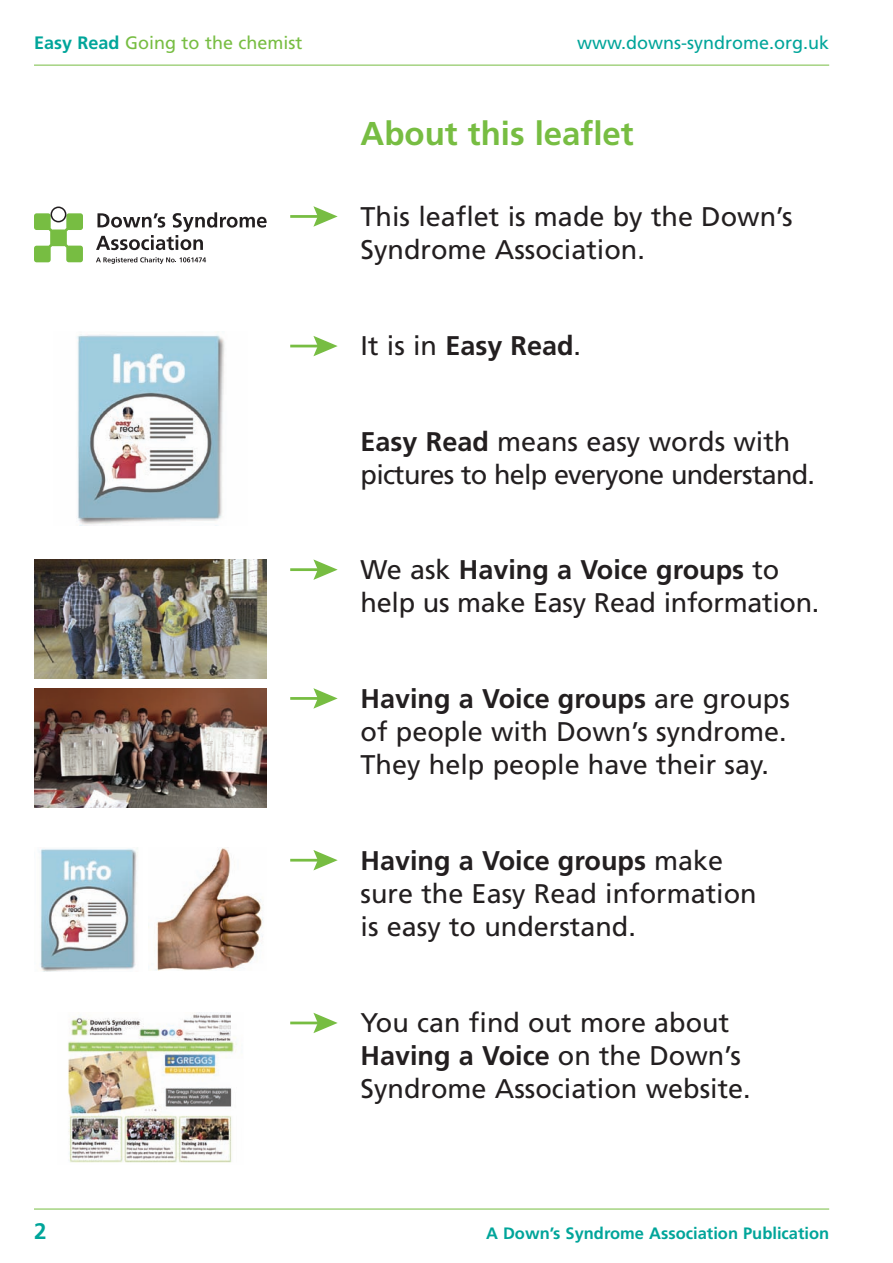
<style>
.page{position:relative;width:893px;height:1263px;background:#fff}
.page>*{position:absolute;margin:0;border:0;box-sizing:border-box;transform-origin:0 0}
.t1{font:700 33px "Frutiger";color:#77bd42}
.t2{font:27px/33px "Frutiger";color:#231f20}
.t3{font:27px/33px "Frutiger";letter-spacing:-.03em;color:#231f20}
.t4{font:700 27px "Frutiger";color:#231f20}
.t5{font:700 22.5px "Frutiger";color:#00a59a}
.t6{font:18px "Frutiger";color:#77bd42}
.t7{font:18px "Frutiger";color:#00a59a}
.t8{font:700 16.5px "Frutiger";color:#00a59a}
.s1{font-weight:700;color:#00a59a}
.s2{font-weight:400}
.s3{font-weight:700}
</style>
<div class="page">
<hr style="left:34px;top:65px;width:795px;height:1px;background:#77bd42">
<hr style="left:34px;top:1209px;width:795px;height:1px;background:#77bd42">
<hr style="left:290px;top:215px;width:31px;height:3px;background:#77bd42">
<svg style="left:313px;top:206px;width:25px;height:21px"></svg>
<hr style="left:290px;top:345px;width:31px;height:2px;background:#77bd42">
<svg style="left:313px;top:336px;width:25px;height:20px"></svg>
<hr style="left:290px;top:568px;width:31px;height:3px;background:#77bd42">
<svg style="left:313px;top:559px;width:25px;height:21px"></svg>
<hr style="left:290px;top:697px;width:31px;height:3px;background:#77bd42">
<svg style="left:313px;top:688px;width:25px;height:21px"></svg>
<svg style="left:34px;top:207px;width:49px;height:55px"></svg>
<svg style="left:96px;top:212px;width:171px;height:38px"></svg>
<svg style="left:96px;top:257px;width:110px;height:7px"></svg>
<img style="left:77px;top:334px;width:148px;height:191px">
<img style="left:34px;top:559px;width:233px;height:119px">
<hr style="left:290px;top:859px;width:31px;height:2px;background:#77bd42">
<svg style="left:313px;top:850px;width:25px;height:20px"></svg>
<img style="left:39px;top:848px;width:99px;height:123px">
<img style="left:148px;top:848px;width:115px;height:123px">
<hr style="left:290px;top:1021px;width:31px;height:3px;background:#77bd42">
<svg style="left:313px;top:1013px;width:25px;height:20px"></svg>
<img style="left:68px;top:1012px;width:169px;height:151px">
<img style="left:34px;top:688px;width:233px;height:119px">
<p class="t6" style="left:34px;top:35px;width:270px"><span class="s1">Easy Read</span> Going to the chemist</p>
<p class="t7" style="left:577px;top:35px;width:254px">www.downs-syndrome.org.uk</p>
<p class="t1" style="left:361px;top:120px;width:275px">About this leaflet</p>
<p class="t2" style="left:361px;top:202px;width:434px">This leaflet is made by the Down’s<br>Syndrome Association.</p>
<p class="t4" style="left:361px;top:335px;width:222px"><span class="s2">It is in</span> Easy Read<span class="s2">.</span></p>
<p class="t3" style="left:361px;top:427px;width:456px"><span class="s3">Easy Read</span> means easy words with pictures to help everyone understand.</p>
<p class="t2" style="left:361px;top:556px;width:460px">We ask <span class="s3">Having a Voice groups</span> to help us make Easy Read information.</p>
<p class="t2" style="left:361px;top:684px;width:431px;text-align:justify"><span class="s3">Having a Voice groups</span> are groups of people with Down’s syndrome.<br>They help people have their say.</p>
<p class="t2" style="left:361px;top:846px;width:398px"><span class="s3">Having a Voice groups</span> make sure the Easy Read information is easy to understand.</p>
<p class="t2" style="left:361px;top:1008px;width:392px">You can find out more about<br><span class="s3">Having a Voice</span> on the Down’s<br>Syndrome Association website.</p>
<p class="t5" style="left:34px;top:1222px;width:14px">2</p>
<p class="t8" style="left:486px;top:1226px;width:345px">A Down’s Syndrome Association Publication</p>
</div>
